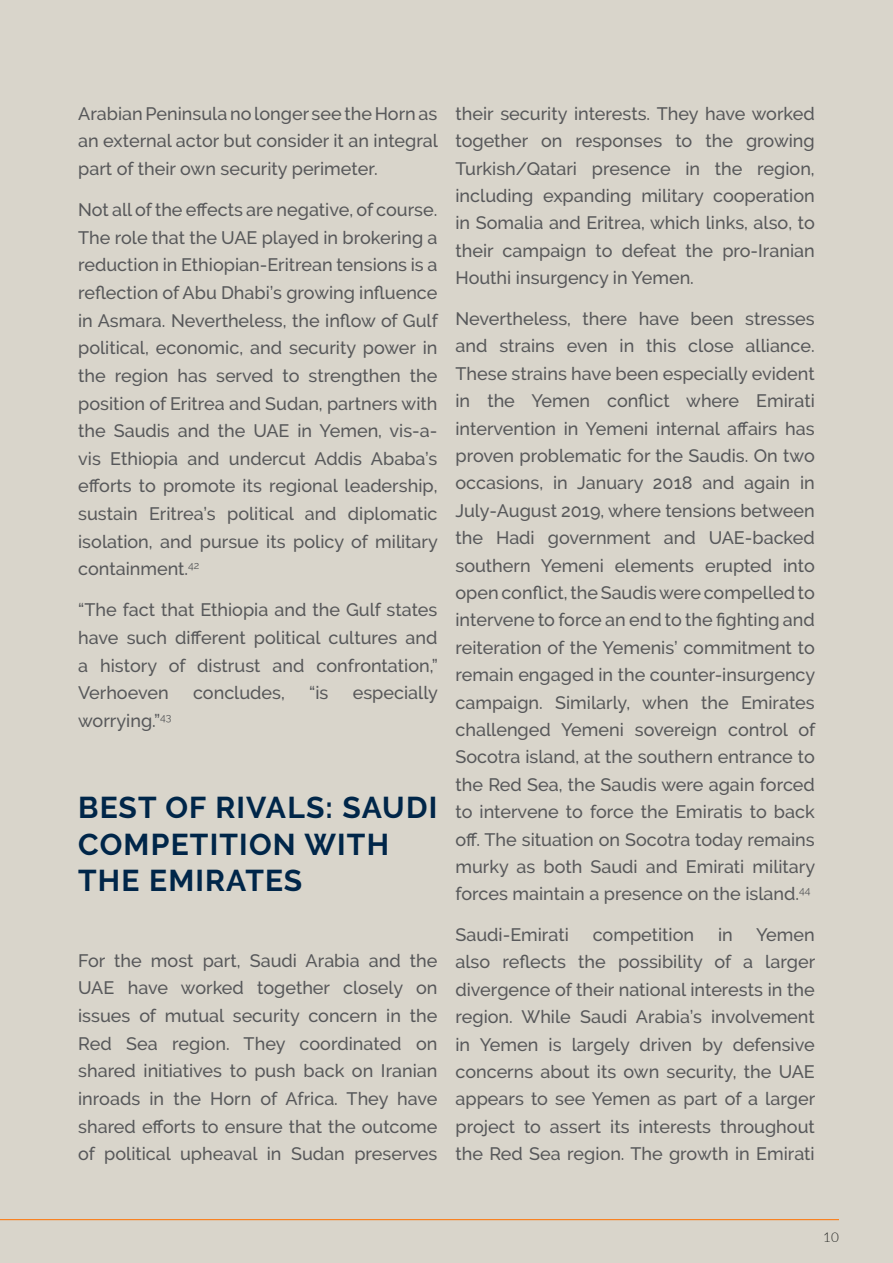
<style>
.page{position:relative;width:893px;height:1263px;background:#d9d5cb}
.page>*{position:absolute;margin:0;border:0;box-sizing:border-box;transform-origin:0 0}
.Subheading_-_Align_L{font:700 30px/36.6px "Raleway";letter-spacing:.04em;color:#002649}
.Body_Text_-_Align_Le{font:500 18px/27.5px "Raleway";color:#57585a;text-align:justify}
.t1{font:300 13.5px "Lato";color:#262825}
</style>
<div class="page">
<hr style="left:0;top:1219px;width:839px;height:1px;background:#ff7200">
<p class="Body_Text_-_Align_Le" style="left:78px;top:100px;width:361px">Arabian Peninsula no longer see the Horn as an external actor but consider it an integral part of their own security perimeter.</p>
<p class="Body_Text_-_Align_Le" style="left:78px;top:196px;width:361px">Not all of the effects are negative, of course.<br>The role that the UAE played in brokering a reduction in Ethiopian-Eritrean tensions is a reflection of Abu Dhabi’s growing influence in Asmara. Nevertheless, the inflow of Gulf political, economic, and security power in the region has served to strengthen the position of Eritrea and Sudan, partners with the Saudis and the UAE in Yemen, vis-a&shy;vis Ethiopia and undercut Addis Ababa’s efforts to promote its regional leadership, sustain Eritrea’s political and diplomatic isolation, and pursue its policy of military containment.<sup>42</sup></p>
<p class="Body_Text_-_Align_Le" style="left:78px;top:596px;width:361px">“The fact that Ethiopia and the Gulf states have such different political cultures and a history of distrust and confrontation,” Verhoeven</p>
<p class="Body_Text_-_Align_Le" style="left:193px;top:679px;width:93px">concludes,</p>
<p class="Body_Text_-_Align_Le" style="left:309px;top:679px;width:21px">“is</p>
<p class="Body_Text_-_Align_Le" style="left:353px;top:679px;width:87px">especially</p>
<p class="Body_Text_-_Align_Le" style="left:78px;top:707px;width:95px">worrying.”<sup>43</sup></p>
<p class="Subheading_-_Align_L" style="left:78px;top:789px;width:361px">BEST OF RIVALS: SAUDI<br>COMPETITION WITH<br>THE EMIRATES</p>
<p class="Body_Text_-_Align_Le" style="left:78px;top:947px;width:361px">For the most part, Saudi Arabia and the UAE have worked together closely on issues of mutual security concern in the Red Sea region. They coordinated on shared initiatives to push back on Iranian inroads in the Horn of Africa. They have shared efforts to ensure that the outcome of political upheaval in Sudan preserves</p>
<p class="Body_Text_-_Align_Le" style="left:455px;top:100px;width:361px">their security interests. They have worked together on responses to the growing Turkish/Qatari presence in the region, including expanding military cooperation in Somalia and Eritrea, which links, also, to their campaign to defeat the pro-Iranian Houthi insurgency in Yemen.</p>
<p class="Body_Text_-_Align_Le" style="left:455px;top:305px;width:361px">Nevertheless, there have been stresses and strains even in this close alliance.<br>These strains have been especially evident in the Yemen conflict where Emirati intervention in Yemeni internal affairs has proven problematic for the Saudis. On two occasions, in January 2018 and again in July-August 2019, where tensions between the Hadi government and UAE-backed southern Yemeni elements erupted into open conflict, the Saudis were compelled to intervene to force an end to the fighting and reiteration of the Yemenis’ commitment to remain engaged in the counter-insurgency campaign. Similarly, when the Emirates challenged Yemeni sovereign control of Socotra island, at the southern entrance to the Red Sea, the Saudis were again forced to intervene to force the Emiratis to back off. The situation on Socotra today remains murky as both Saudi and Emirati military forces maintain a presence on the island.<sup>44</sup></p>
<p class="Body_Text_-_Align_Le" style="left:455px;top:921px;width:115px">Saudi-Emirati</p>
<p class="Body_Text_-_Align_Le" style="left:593px;top:921px;width:103px">competition</p>
<p class="Body_Text_-_Align_Le" style="left:718px;top:921px;width:16px">in</p>
<p class="Body_Text_-_Align_Le" style="left:455px;top:921px;width:361px;text-indent:301px">Yemen also reflects the possibility of a larger divergence of their national interests in the region. While Saudi Arabia’s involvement in Yemen is largely driven by defensive concerns about its own security, the UAE appears to see Yemen as part of a larger project to assert its interests throughout the Red Sea region. The growth in Emirati</p>
<p class="t1" style="left:823px;top:1228px;width:17px">10</p>
</div>
